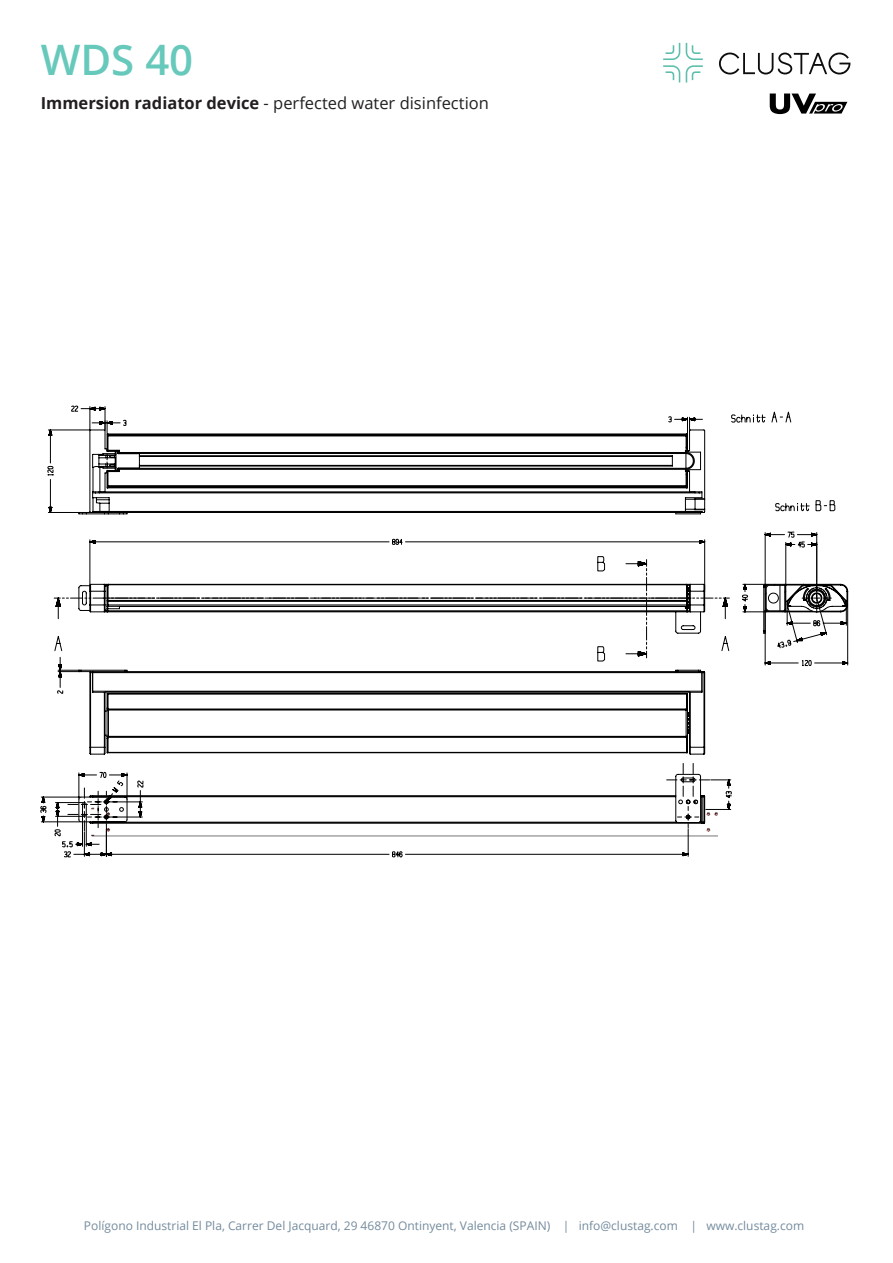
<style>
.page{position:relative;width:893px;height:1263px;background:#fff}
.page>*{position:absolute;margin:0;border:0;box-sizing:border-box;transform-origin:0 0}
.t1{font:600 42px "Open Sans";color:#67c9bb}
.t2{font:16.5px "Open Sans";color:#231f20}
.t3{font:12px "Open Sans";color:#748b9d}
.s1{font-weight:700}
</style>
<div class="page">
<svg style="left:719px;top:52px;width:131px;height:23px"></svg>
<svg style="left:686px;top:43px;width:17px;height:39px"></svg>
<svg style="left:663px;top:43px;width:17px;height:39px"></svg>
<svg style="left:770px;top:94px;width:77px;height:20px"></svg>
<svg style="left:41px;top:666px;width:766px;height:191px"></svg>
<svg style="left:47px;top:406px;width:801px;height:260px"></svg>
<svg style="left:54px;top:410px;width:781px;height:251px"></svg>
<p class="t1" style="left:41px;top:31px;width:154px">WDS 40</p>
<p class="t2" style="left:41px;top:92px;width:450px"><span class="s1">Immersion radiator device</span> - perfected water disinfection</p>
<p class="t3" style="left:84px;top:1217px;width:722px">Polígono Industrial El Pla, Carrer Del Jacquard, 29 46870 Ontinyent, Valencia (SPAIN) | info@clustag.com | www.clustag.com</p>
</div>
